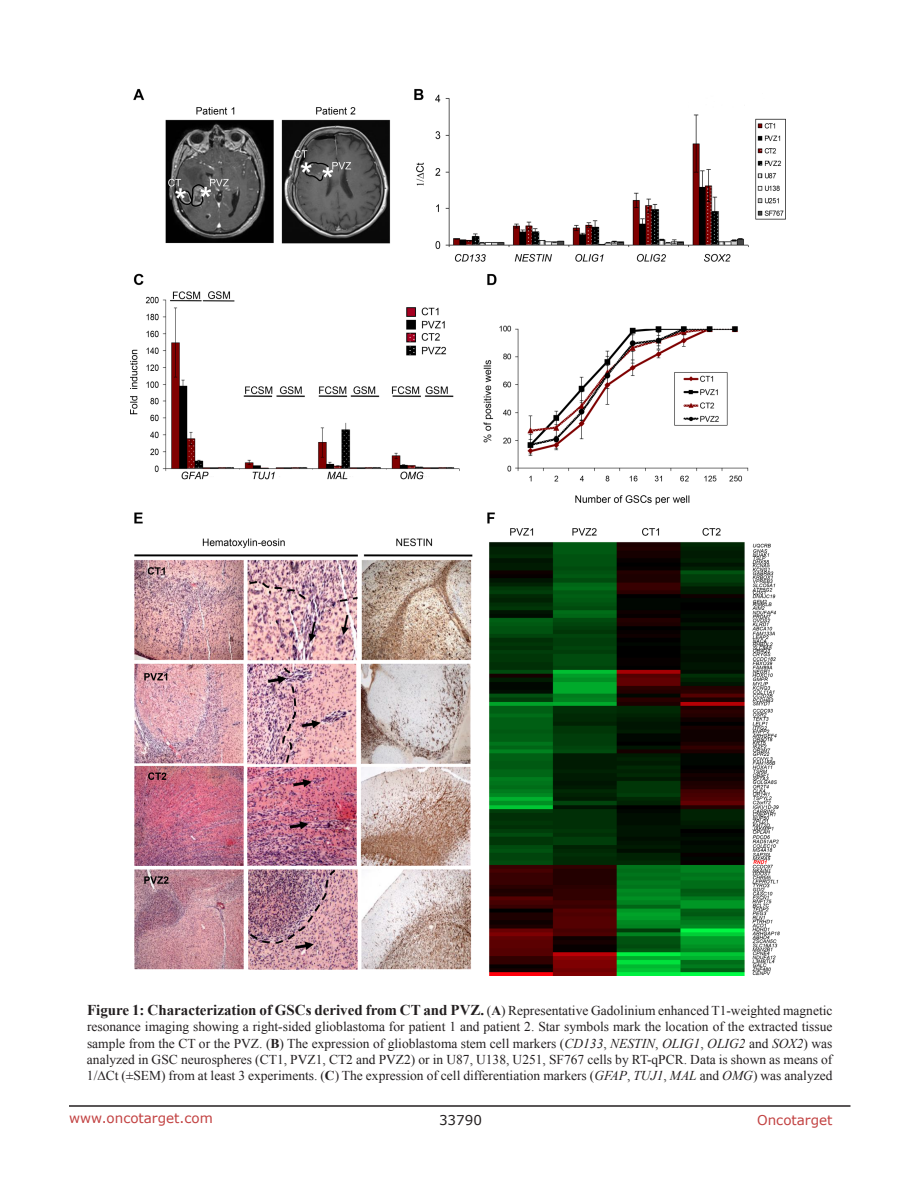
<style>
.page{position:relative;width:918px;height:1188px;background:#fff}
.page>*{position:absolute;margin:0;border:0;box-sizing:border-box;transform-origin:0 0}
.Figuretrx{font:13.5px/16.2px "Times New Roman";color:#231f20;text-align:justify}
.t1{font:13.5px "Verdana";color:#c24141}
.t2{font:13.5px "Verdana";color:#231f20}
.s1{font-weight:700;font-size:15px}
.s2{font-weight:700}
.s3{font-style:italic}
</style>
<div class="page">
<hr style="left:69px;top:1105px;width:781px;height:2px;background:#231f20">
<img style="left:131px;top:88px;width:655px;height:888px">
<p class="Figuretrx" style="left:87px;top:1002px;width:747px"><span class="s1">Figure 1: Characterization of GSCs derived from CT and PVZ.</span> (<span class="s2">A</span>) Representative Gadolinium enhanced T1-weighted magnetic resonance imaging showing a right-sided glioblastoma for patient 1 and patient 2. Star symbols mark the location of the extracted tissue sample from the CT or the PVZ. (<span class="s2">B</span>) The expression of glioblastoma stem cell markers (<span class="s3">CD133</span>, <span class="s3">NESTIN</span>, <span class="s3">OLIG1</span>, <span class="s3">OLIG2</span> and <span class="s3">SOX2</span>) was analyzed in GSC neurospheres (CT1, PVZ1, CT2 and PVZ2) or in U87, U138, U251, SF767 cells by RT-qPCR. Data is shown as means of 1/∆Ct (±SEM) from at least 3 experiments. (<span class="s2">C</span>) The expression of cell differentiation markers (<span class="s3">GFAP</span>, <span class="s3">TUJ1</span>, <span class="s3">MAL</span> and <span class="s3">OMG</span>) was analyzed</p>
<p class="t1" style="left:69px;top:1109px;width:145px">www.oncotarget.com</p>
<p class="t2" style="left:439px;top:1111px;width:44px">33790</p>
<p class="t1" style="left:757px;top:1111px;width:77px">Oncotarget</p>
</div>
